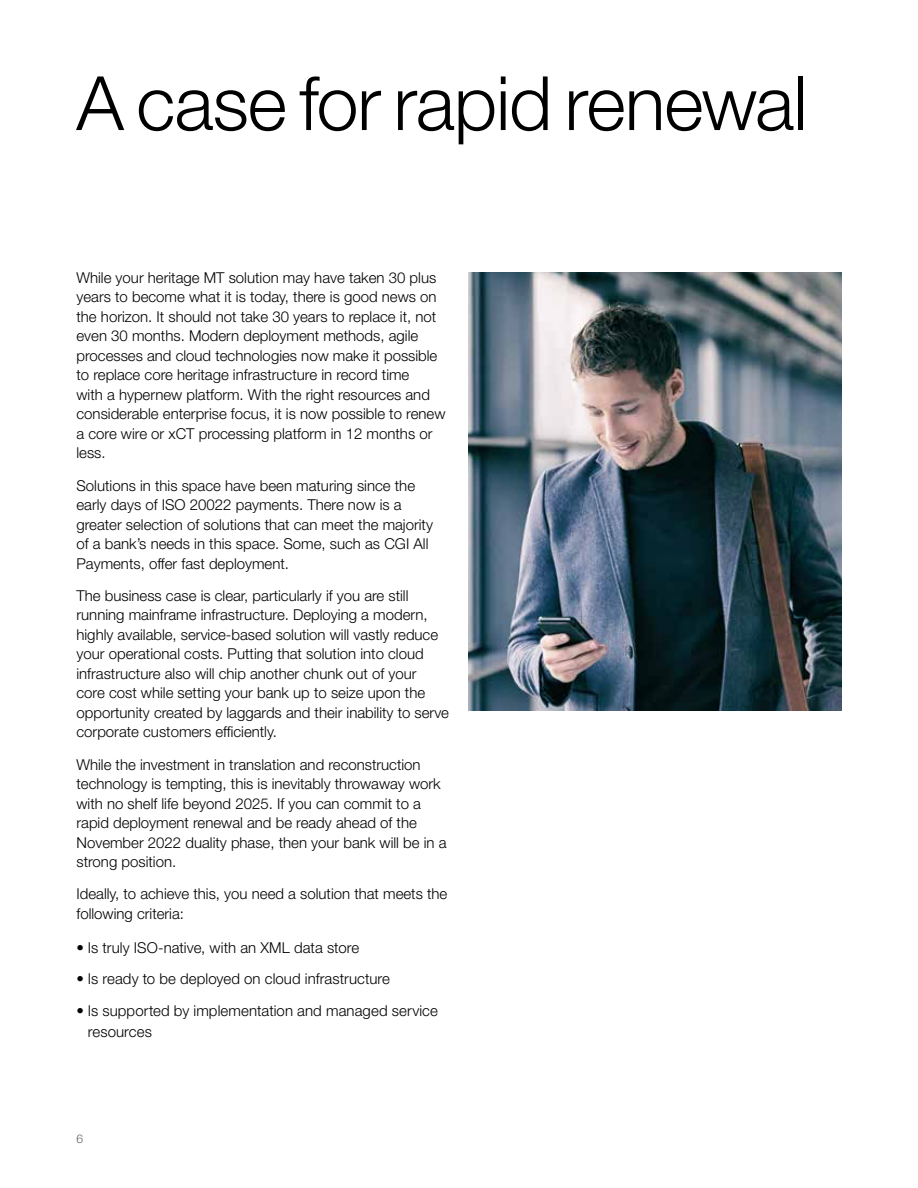
<style>
.page{position:relative;width:918px;height:1188px;background:#fff}
.page>*{position:absolute;margin:0;border:0;box-sizing:border-box;transform-origin:0 0}
.t1{font:300 75px "Helvetica Neue LT Pro";letter-spacing:-.015em;color:#000}
.t2{font:300 15px/19.5px "Helvetica Neue LT Std";color:#000}
.t3{font:300 15px/21px "Helvetica Neue LT Pro";letter-spacing:.005em;color:#000}
.t4{font:300 12px "Helvetica Neue LT Pro";color:#636466}
</style>
<div class="page">
<img style="left:468px;top:272px;width:373px;height:439px">
<h1 class="t1" style="left:76px;top:58px;width:732px">A case for rapid renewal</h1>
<p class="t2" style="left:76px;top:268px;width:370px">While your heritage MT solution may have taken 30 plus years to become what it is today, there is good news on the horizon. It should not take 30 years to replace it, not even 30 months. Modern deployment methods, agile processes and cloud technologies now make it possible to replace core heritage infrastructure in record time<br>with a hypernew platform. With the right resources and considerable enterprise focus, it is now possible to renew a core wire or xCT processing platform in 12 months or less.</p>
<p class="t2" style="left:76px;top:475px;width:358px">Solutions in this space have been maturing since the early days of ISO 20022 payments. There now is a greater selection of solutions that can meet the majority of a bank’s needs in this space. Some, such as CGI All Payments, offer fast deployment.</p>
<p class="t2" style="left:76px;top:586px;width:374px">The business case is clear, particularly if you are still running mainframe infrastructure. Deploying a modern, highly available, service-based solution will vastly reduce your operational costs. Putting that solution into cloud infrastructure also will chip another chunk out of your<br>core cost while setting your bank up to seize upon the opportunity created by laggards and their inability to serve corporate customers efficiently.</p>
<p class="t2" style="left:76px;top:754px;width:372px">While the investment in translation and reconstruction technology is tempting, this is inevitably throwaway work with no shelf life beyond 2025. If you can commit to a rapid deployment renewal and be ready ahead of the November 2022 duality phase, then your bank will be in a strong position.</p>
<p class="t2" style="left:76px;top:884px;width:372px">Ideally, to achieve this, you need a solution that meets the following criteria:</p>
<p class="t3" style="left:76px;top:937px;width:284px">• Is truly ISO-native, with an XML data store</p>
<p class="t3" style="left:76px;top:968px;width:315px">• Is ready to be deployed on cloud infrastructure</p>
<p class="t3" style="left:88px;top:1000px;width:352px;text-indent:-11px">• Is supported by implementation and managed service resources</p>
<p class="t4" style="left:76px;top:1131px;width:8px">6</p>
</div>
